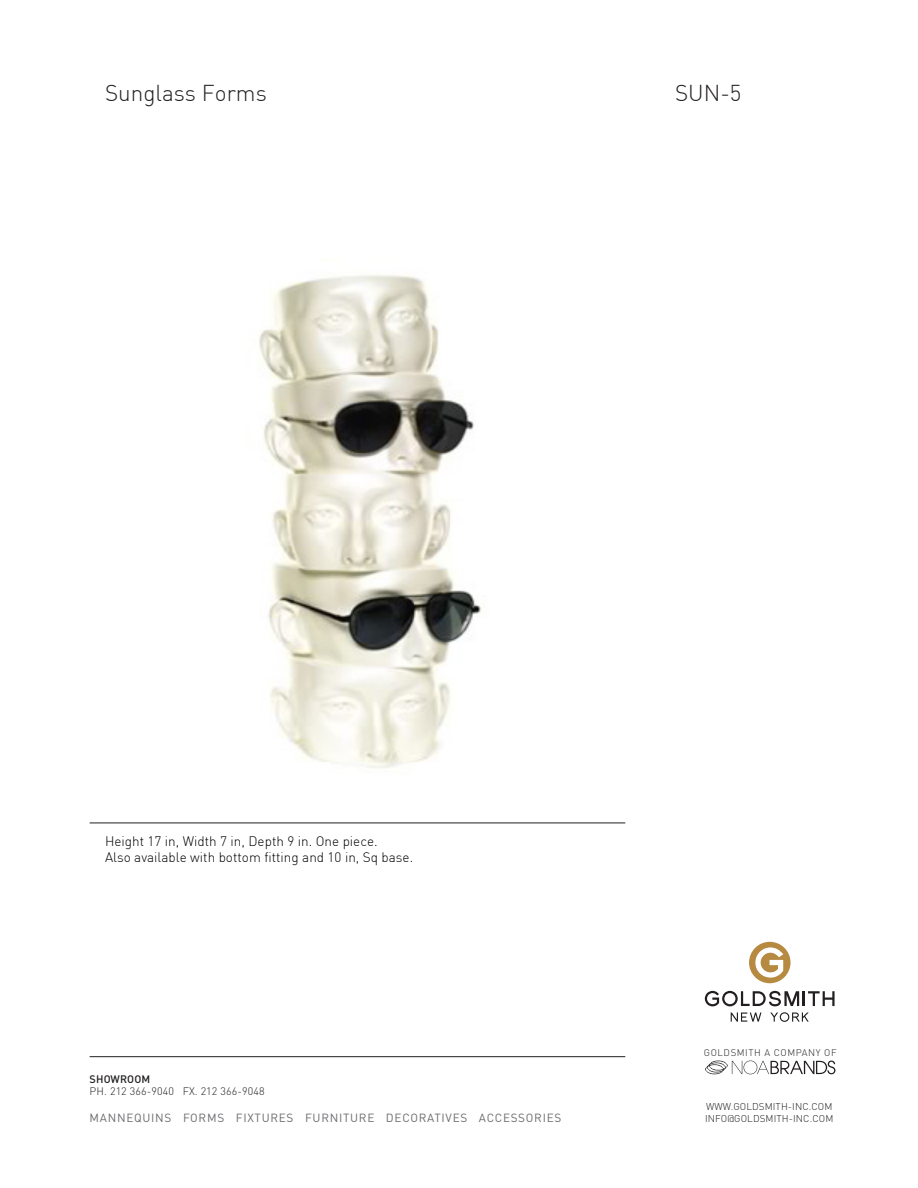
<style>
.page{position:relative;width:918px;height:1188px;background:#fff}
.page>*{position:absolute;margin:0;border:0;box-sizing:border-box;transform-origin:0 0}
.t1{font:300 22.5px "DIN Pro";color:#231f20}
.t2{font:300 13.5px/16.2px "DIN Pro";color:#000}
.t3{font:11.7px "DIN";letter-spacing:.06em;color:#6c6d70}
.t4{font:300 10.8px "DIN";letter-spacing:.01em;color:#231f20}
.t5{font:500 10.8px "DIN";letter-spacing:.01em;color:#231f20}
.t6{font:300 9.75px "DIN";letter-spacing:.01em;color:#231f20}
.t7{font:300 9.6px "DIN";letter-spacing:.06em;color:#231f20}
</style>
<div class="page">
<hr style="left:90px;top:823px;width:535px;height:1px;background:#231f20">
<hr style="left:90px;top:1056px;width:535px;height:1px;background:#231f20">
<div style="left:749px;top:942px;width:42px;height:41px;background:#b68b41;border-radius:50%"></div>
<svg style="left:705px;top:991px;width:130px;height:15px"></svg>
<svg style="left:731px;top:1013px;width:30px;height:9px"></svg>
<svg style="left:770px;top:1012px;width:39px;height:10px"></svg>
<svg style="left:755px;top:947px;width:28px;height:31px"></svg>
<svg style="left:705px;top:1061px;width:130px;height:13px"></svg>
<img style="left:259px;top:275px;width:223px;height:493px">
<h1 class="t1" style="left:105px;top:83px;width:163px">Sunglass Forms</h1>
<h1 class="t1" style="left:675px;top:83px;width:68px">SUN-5</h1>
<p class="t2" style="left:105px;top:834px;width:310px">Height 17 in, Width 7 in, Depth 9 in. One piece.<br>Also available with bottom fitting and 10 in, Sq base.</p>
<p class="t5" style="left:90px;top:1072px;width:62px">SHOWROOM</p>
<p class="t4" style="left:90px;top:1085px;width:177px">PH. 212 366-9040 FX. 212 366-9048</p>
<p class="t3" style="left:90px;top:1110px;width:473px">MANNEQUINS FORMS FIXTURES FURNITURE DECORATIVES ACCESSORIES</p>
<p class="t7" style="left:704px;top:1047px;width:134px">GOLDSMITH A COMPANY OF</p>
<p class="t6" style="left:706px;top:1100px;width:128px">WWW.GOLDSMITH-INC.COM</p>
<p class="t6" style="left:705px;top:1112px;width:130px">INFO@GOLDSMITH-INC.COM</p>
</div>
